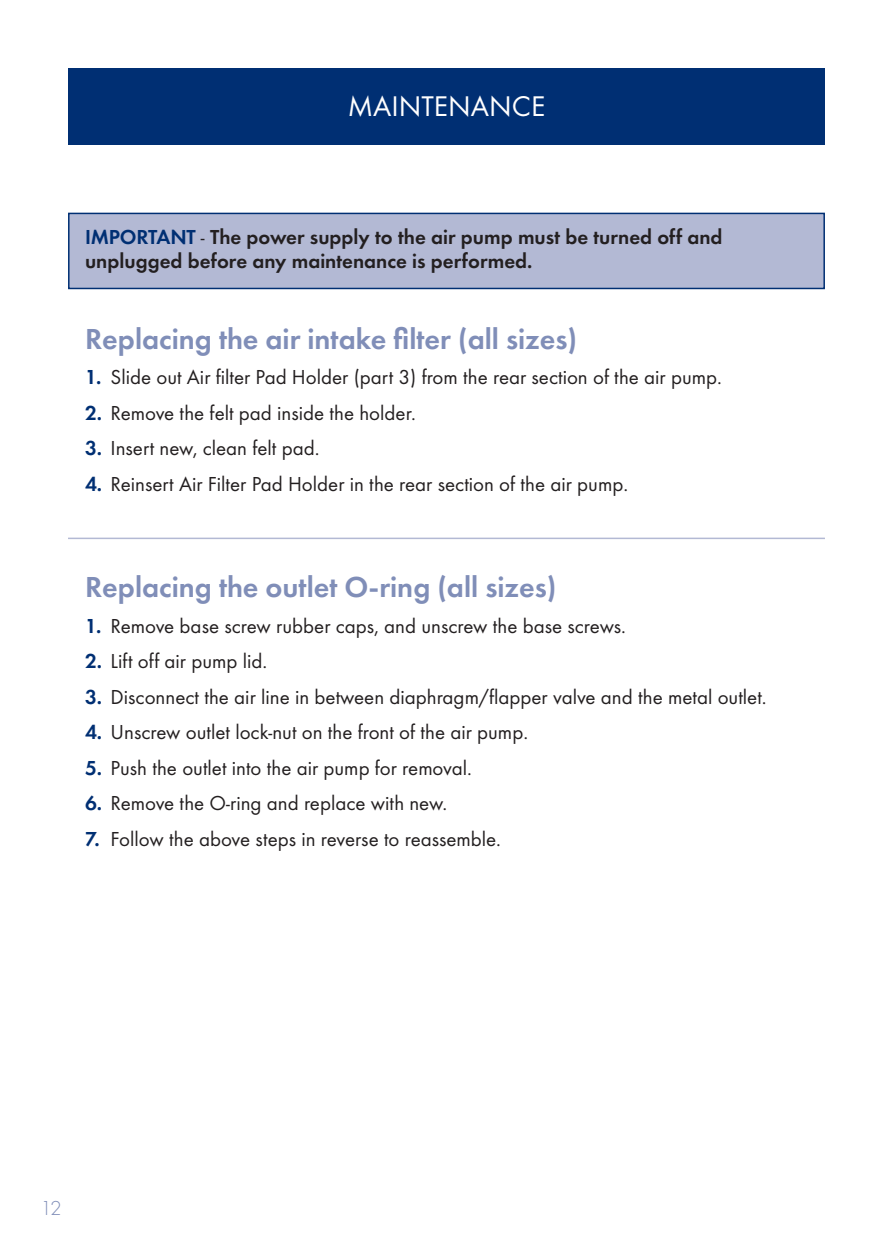
<style>
.page{position:relative;width:893px;height:1259px;background:#fff}
.page>*{position:absolute;margin:0;border:0;box-sizing:border-box;transform-origin:0 0}
.t1{font:600 30px "Futura PT";color:#808eb8}
.t2{font:29.4px "Futura T";color:#fff}
.t3{font:21px "Futura T";color:#231f20}
.t4{font:600 21px/24px "Futura T";color:#231f20}
.t5{font:300 21px "Futura T";color:#808eb8}
.s1{color:#002f73}
.s2{font-weight:400}
.s3{font-weight:600;color:#002f73}
</style>
<div class="page">
<div style="left:68px;top:68px;width:757px;height:77px;background:#002f73"></div>
<hr style="left:68px;top:537px;width:757px;height:2px;background:#b3b9d4">
<div style="left:68px;top:213px;width:757px;height:76px;background:#b3b9d4;border:2px solid #002f73"></div>
<h2 class="t2" style="left:348px;top:89px;width:199px">MAINTENANCE</h2>
<p class="t4" style="left:85px;top:224px;width:639px"><span class="s1">IMPORTANT</span> <span class="s2">-</span> The power supply to the air pump must be turned off and unplugged before any maintenance is performed.</p>
<h1 class="t1" style="left:85px;top:320px;width:494px">Replacing the air intake filter (all sizes)</h1>
<p class="t3" style="left:85px;top:365px;width:638px"><span class="s3">1.</span> Slide out Air filter Pad Holder (part 3) from the rear section of the air pump.</p>
<p class="t3" style="left:85px;top:400px;width:332px"><span class="s3">2.</span> Remove the felt pad inside the holder.</p>
<p class="t3" style="left:85px;top:436px;width:236px"><span class="s3">3.</span> Insert new, clean felt pad.</p>
<p class="t3" style="left:85px;top:471px;width:545px"><span class="s3">4.</span> Reinsert Air Filter Pad Holder in the rear section of the air pump.</p>
<h1 class="t1" style="left:85px;top:568px;width:473px">Replacing the outlet O-ring (all sizes)</h1>
<p class="t3" style="left:85px;top:613px;width:542px"><span class="s3">1.</span> Remove base screw rubber caps, and unscrew the base screws.</p>
<p class="t3" style="left:85px;top:649px;width:184px"><span class="s3">2.</span> Lift off air pump lid.</p>
<p class="t3" style="left:85px;top:684px;width:683px"><span class="s3">3.</span> Disconnect the air line in between diaphragm/flapper valve and the metal outlet.</p>
<p class="t3" style="left:85px;top:720px;width:445px"><span class="s3">4.</span> Unscrew outlet lock-nut on the front of the air pump.</p>
<p class="t3" style="left:85px;top:755px;width:388px"><span class="s3">5.</span> Push the outlet into the air pump for removal.</p>
<p class="t3" style="left:85px;top:791px;width:364px"><span class="s3">6.</span> Remove the O-ring and replace with new.</p>
<p class="t3" style="left:85px;top:826px;width:417px"><span class="s3">7.</span> Follow the above steps in reverse to reassemble.</p>
<p class="t5" style="left:40px;top:1196px;width:23px">12</p>
</div>
